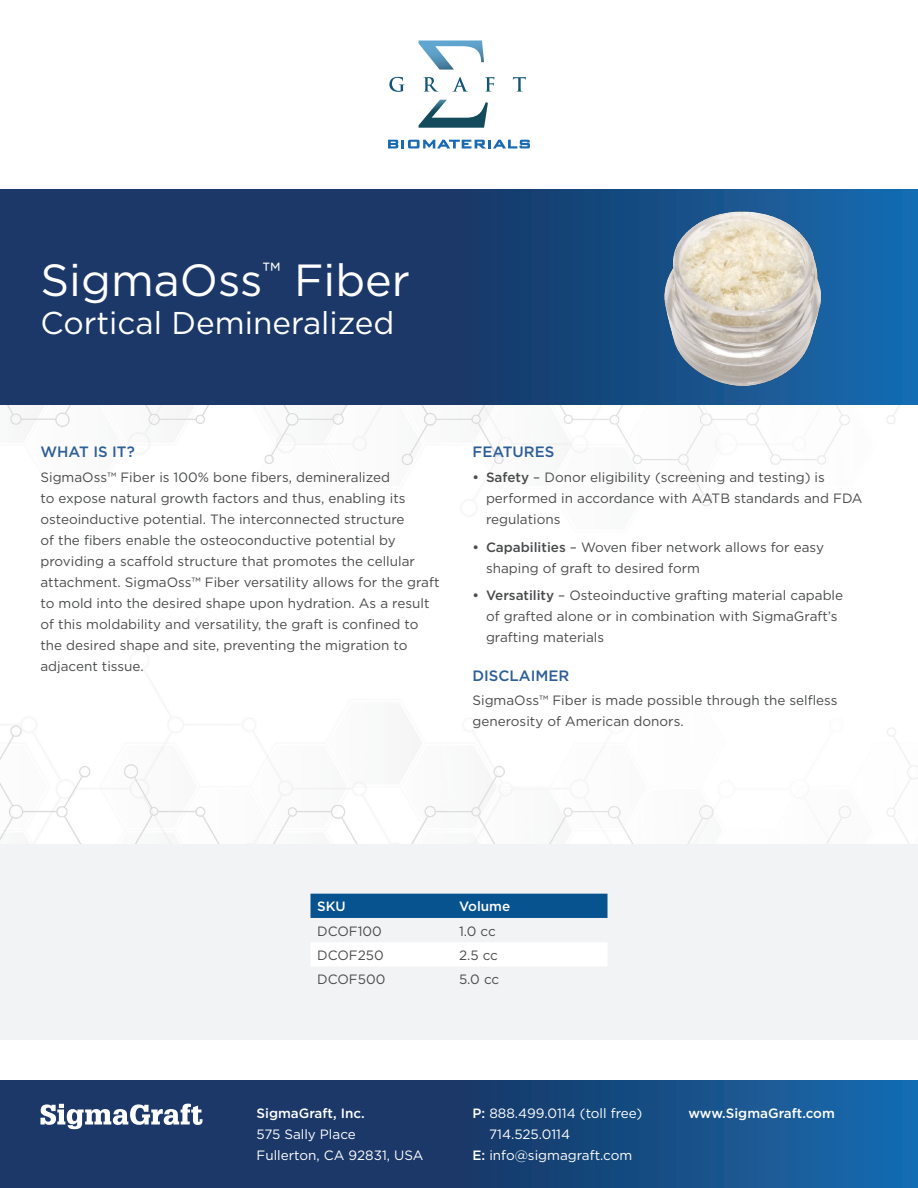
<style>
.page{position:relative;width:918px;height:1188px;background:#fff}
.page>*{position:absolute;margin:0;border:0;box-sizing:border-box;transform-origin:0 0}
.t1{font:45px "Gotham";color:#fff}
.t2{font:31.5px "Gotham";color:#fff}
.t3{font:500 15px "Gotham";color:#2e5e98}
.t4{font:13.5px/21px "Gotham";color:#4a4b4c}
.t5{font:13.5px/21px "Gotham";color:#fff}
.t6{font:500 13.5px "Gotham";color:#fff}
.s1{font-weight:500}
</style>
<div class="page">
<img style="left:7px;top:405px;width:893px;height:101px">
<div style="left:0;top:844px;width:918px;height:196px;background:#f2f3f4"></div>
<svg style="left:0;top:1080px;width:918px;height:108px;background:#18457a"></svg>
<svg style="left:0;top:189px;width:918px;height:216px;background:#184176"></svg>
<img style="left:665px;top:212px;width:155px;height:173px">
<svg style="left:388px;top:140px;width:142px;height:9px"></svg>
<svg style="left:389px;top:77px;width:16px;height:15px"></svg>
<svg style="left:423px;top:77px;width:15px;height:15px"></svg>
<svg style="left:452px;top:77px;width:16px;height:15px"></svg>
<svg style="left:485px;top:77px;width:9px;height:15px"></svg>
<svg style="left:513px;top:77px;width:13px;height:15px"></svg>
<svg style="left:419px;top:40px;width:65px;height:30px"></svg>
<svg style="left:419px;top:100px;width:69px;height:28px"></svg>
<svg style="left:40px;top:1104px;width:163px;height:25px"></svg>
<div style="left:310px;top:894px;width:298px;height:24px;background:#075390"></div>
<div style="left:311px;top:943px;width:296px;height:23px;background:#fff"></div>
<h1 class="t1" style="left:40px;top:251px;width:371px">SigmaOss<sup>™</sup> Fiber</h1>
<h2 class="t2" style="left:40px;top:303px;width:355px">Cortical Demineralized</h2>
<p class="t3" style="left:40px;top:442px;width:96px">WHAT IS IT?</p>
<p class="t4" style="left:40px;top:466px;width:401px">SigmaOss™ Fiber is 100% bone fibers, demineralized<br>to expose natural growth factors and thus, enabling its osteoinductive potential. The interconnected structure<br>of the fibers enable the osteoconductive potential by providing a scaffold structure that promotes the cellular attachment. SigmaOss™ Fiber versatility allows for the graft to mold into the desired shape upon hydration. As a result of this moldability and versatility, the graft is confined to the desired shape and site, preventing the migration to adjacent tissue.</p>
<p class="t3" style="left:472px;top:442px;width:83px">FEATURES</p>
<p class="t4" style="left:486px;top:466px;width:378px;text-indent:-14px"><span class="s1">• Safety</span> – Donor eligibility (screening and testing) is performed in accordance with AATB standards and FDA regulations</p>
<p class="t4" style="left:486px;top:536px;width:340px;text-indent:-14px"><span class="s1">• Capabilities</span> – Woven fiber network allows for easy shaping of graft to desired form</p>
<p class="t4" style="left:486px;top:585px;width:359px;text-indent:-14px"><span class="s1">• Versatility</span> – Osteoinductive grafting material capable of grafted alone or in combination with SigmaGraft’s grafting materials</p>
<p class="t3" style="left:472px;top:666px;width:98px">DISCLAIMER</p>
<p class="t4" style="left:472px;top:689px;width:367px">SigmaOss™ Fiber is made possible through the selfless generosity of American donors.</p>
<p class="t6" style="left:317px;top:898px;width:30px">SKU</p>
<p class="t6" style="left:459px;top:898px;width:53px">Volume</p>
<p class="t4" style="left:317px;top:920px;width:66px">DCOF100</p>
<p class="t4" style="left:459px;top:920px;width:38px">1.0 cc</p>
<p class="t4" style="left:317px;top:944px;width:68px">DCOF250</p>
<p class="t4" style="left:459px;top:944px;width:40px">2.5 cc</p>
<p class="t4" style="left:317px;top:969px;width:70px">DCOF500</p>
<p class="t4" style="left:459px;top:969px;width:42px">5.0 cc</p>
<p class="t6" style="left:256px;top:1104px;width:110px">SigmaGraft, Inc.</p>
<p class="t5" style="left:256px;top:1123px;width:169px">575 Sally Place<br>Fullerton, CA 92831, USA</p>
<p class="t5" style="left:472px;top:1102px;width:171px"><span class="s1">P:</span> 888.499.0114 (toll free)</p>
<p class="t5" style="left:489px;top:1123px;width:83px">714.525.0114</p>
<p class="t5" style="left:472px;top:1144px;width:161px"><span class="s1">E:</span> info@sigmagraft.com</p>
<p class="t6" style="left:688px;top:1104px;width:148px">www.SigmaGraft.com</p>
</div>
